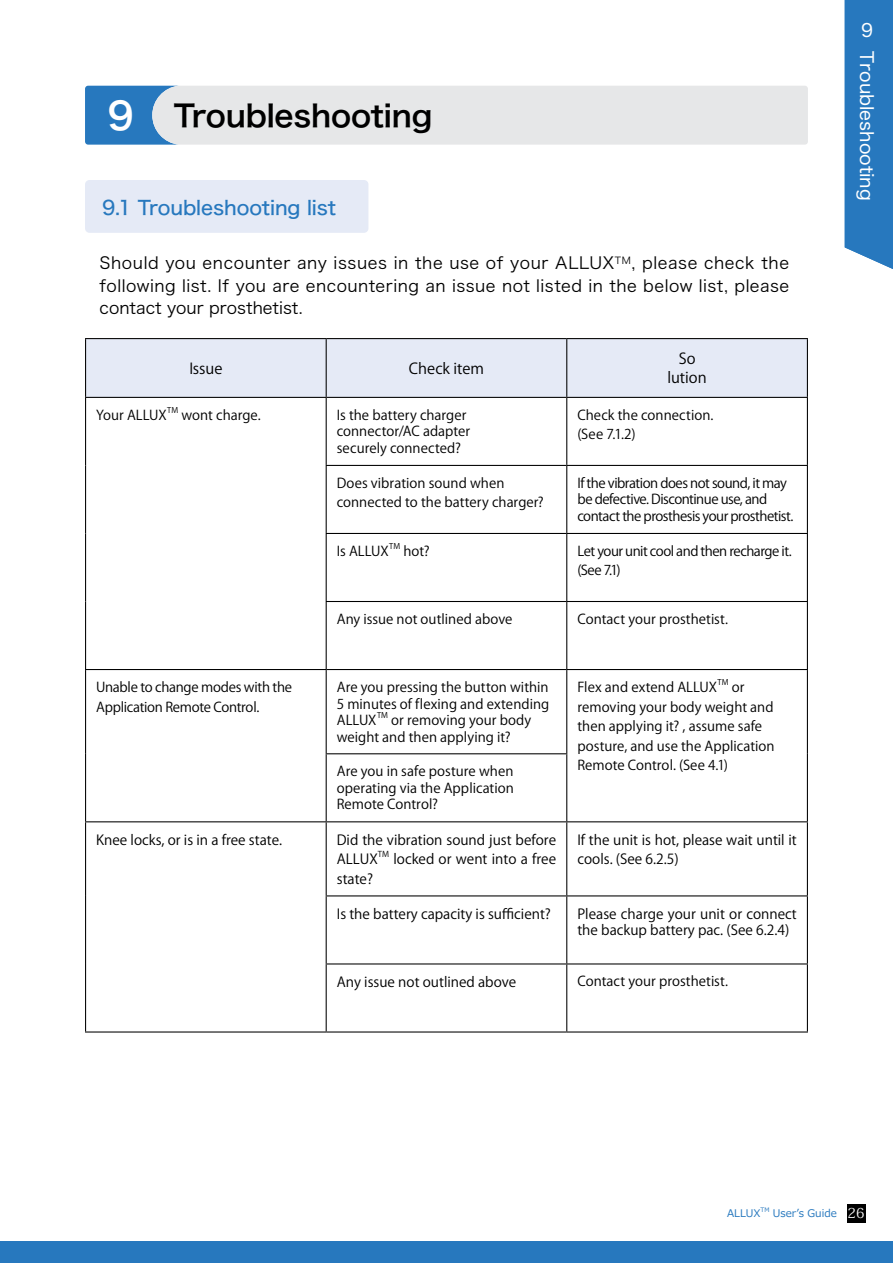
<style>
.page{position:relative;width:893px;height:1263px;background:#fff}
.page>*{position:absolute;margin:0;border:0;box-sizing:border-box;transform-origin:0 0}
.t1{font:37.5px "Hira Kaku Pro W6";color:#fff}
.t2{font:30px "Hira Kaku Pro N W6";letter-spacing:-.01em;color:#000}
.t3{font:19.5px "Hira Kaku Std W5";letter-spacing:-.005em;color:#2778be}
.t4{font:18px "Hira Kaku Std W4";color:#fff}
.t5{font:16.5px/22.5px "Hira Kaku Pro N W3";letter-spacing:.02em;color:#000;text-align:justify}
.t6{font:15px/19.5px "Koz Go Pr 6 N";color:#000;text-align:center}
.t7{font:13.8px/19.5px "Koz Go Pr 6 N";color:#000}
.t8{font:13.8px "Koz Min Pr 6 N";color:#fff}
.t9{font:13.5px/16.5px "Koz Go Pr 6 N";color:#000}
.t10{font:13.5px/16.5px "Koz Go Pr 6 N";letter-spacing:-.035em;color:#000}
.t11{font:13.5px/19.5px "Koz Go Pr 6 N";letter-spacing:-.02em;color:#000}
.t12{font:10.5px "Meiryo";color:#2778be}
.t13{font:8.1px "Koz Go Pr 6 N";color:#000}
.t14{font:7.8px "Koz Go Pr 6 N";letter-spacing:.015em;color:#000}
.t15{font:6.15px "Meiryo";color:#2778be}
</style>
<div class="page">
<div style="left:0;top:1242px;width:893px;height:21px;background:#2778be"></div>
<div style="left:845px;top:0;width:48px;height:269px;background:#2778be"></div>
<svg style="left:85px;top:86px;width:723px;height:59px;background:#d3dce3"></svg>
<div style="left:85px;top:180px;width:283px;height:53px;background:#e5eaf6;border-radius:4px"></div>
<div style="left:847px;top:1204px;width:18px;height:18px;background:#000"></div>
<div style="left:86px;top:339px;width:721px;height:58px;background:#e5eaf6"></div>
<hr style="left:85px;top:338px;width:241px;height:1px;background:#000">
<hr style="left:85px;top:339px;width:1px;height:58px;background:#000">
<hr style="left:326px;top:338px;width:241px;height:1px;background:#000">
<hr style="left:326px;top:339px;width:1px;height:58px;background:#000">
<hr style="left:567px;top:338px;width:241px;height:1px;background:#000">
<hr style="left:566px;top:339px;width:1px;height:58px;background:#000">
<hr style="left:807px;top:339px;width:1px;height:58px;background:#000">
<hr style="left:85px;top:397px;width:241px;height:1px;background:#000">
<hr style="left:85px;top:398px;width:1px;height:67px;background:#000">
<hr style="left:326px;top:397px;width:241px;height:1px;background:#000">
<hr style="left:326px;top:398px;width:1px;height:67px;background:#000">
<hr style="left:567px;top:397px;width:241px;height:1px;background:#000">
<hr style="left:566px;top:398px;width:1px;height:67px;background:#000">
<hr style="left:807px;top:398px;width:1px;height:67px;background:#000">
<hr style="left:85px;top:465px;width:1px;height:68px;background:#000">
<hr style="left:326px;top:465px;width:241px;height:1px;background:#000">
<hr style="left:326px;top:466px;width:1px;height:67px;background:#000">
<hr style="left:567px;top:465px;width:241px;height:1px;background:#000">
<hr style="left:566px;top:466px;width:1px;height:67px;background:#000">
<hr style="left:807px;top:466px;width:1px;height:67px;background:#000">
<hr style="left:85px;top:533px;width:1px;height:68px;background:#000">
<hr style="left:326px;top:533px;width:241px;height:1px;background:#000">
<hr style="left:326px;top:534px;width:1px;height:67px;background:#000">
<hr style="left:567px;top:533px;width:241px;height:1px;background:#000">
<hr style="left:566px;top:534px;width:1px;height:67px;background:#000">
<hr style="left:807px;top:534px;width:1px;height:67px;background:#000">
<hr style="left:85px;top:601px;width:1px;height:68px;background:#000">
<hr style="left:326px;top:601px;width:241px;height:1px;background:#000">
<hr style="left:326px;top:602px;width:1px;height:67px;background:#000">
<hr style="left:567px;top:601px;width:241px;height:1px;background:#000">
<hr style="left:566px;top:602px;width:1px;height:67px;background:#000">
<hr style="left:807px;top:602px;width:1px;height:67px;background:#000">
<hr style="left:85px;top:669px;width:241px;height:1px;background:#000">
<hr style="left:85px;top:670px;width:1px;height:84px;background:#000">
<hr style="left:326px;top:669px;width:241px;height:1px;background:#000">
<hr style="left:326px;top:670px;width:1px;height:83px;background:#000">
<hr style="left:567px;top:669px;width:241px;height:1px;background:#000">
<hr style="left:566px;top:670px;width:1px;height:83px;background:#000">
<hr style="left:807px;top:670px;width:1px;height:84px;background:#000">
<hr style="left:85px;top:754px;width:1px;height:67px;background:#000">
<hr style="left:326px;top:753px;width:241px;height:1px;background:#000">
<hr style="left:326px;top:754px;width:1px;height:67px;background:#000">
<hr style="left:566px;top:754px;width:1px;height:67px;background:#000">
<hr style="left:807px;top:754px;width:1px;height:67px;background:#000">
<hr style="left:85px;top:821px;width:241px;height:1px;background:#000">
<hr style="left:85px;top:822px;width:1px;height:74px;background:#000">
<hr style="left:326px;top:821px;width:241px;height:1px;background:#000">
<hr style="left:326px;top:822px;width:1px;height:73px;background:#000">
<hr style="left:567px;top:821px;width:241px;height:1px;background:#000">
<hr style="left:566px;top:822px;width:1px;height:73px;background:#000">
<hr style="left:807px;top:822px;width:1px;height:73px;background:#000">
<hr style="left:85px;top:896px;width:1px;height:68px;background:#000">
<hr style="left:326px;top:895px;width:241px;height:1px;background:#000">
<hr style="left:326px;top:896px;width:1px;height:67px;background:#000">
<hr style="left:567px;top:895px;width:241px;height:1px;background:#000">
<hr style="left:566px;top:896px;width:1px;height:67px;background:#000">
<hr style="left:807px;top:896px;width:1px;height:67px;background:#000">
<hr style="left:85px;top:964px;width:1px;height:67px;background:#000">
<hr style="left:326px;top:963px;width:241px;height:1px;background:#000">
<hr style="left:326px;top:964px;width:1px;height:67px;background:#000">
<hr style="left:567px;top:963px;width:241px;height:1px;background:#000">
<hr style="left:566px;top:964px;width:1px;height:67px;background:#000">
<hr style="left:807px;top:964px;width:1px;height:67px;background:#000">
<hr style="left:85px;top:1031px;width:241px;height:1px;background:#000">
<hr style="left:326px;top:1031px;width:241px;height:1px;background:#000">
<hr style="left:567px;top:1031px;width:241px;height:1px;background:#000">
<h1 class="t1" style="left:107px;top:82px;width:28px">9</h1>
<h2 class="t2" style="left:174px;top:88px;width:260px">Troubleshooting</h2>
<h3 class="t3" style="left:102px;top:193px;width:235px">9.1 Troubleshooting list</h3>
<p class="t5" style="left:100px;top:251px;width:691px">Should you encounter any issues in the use of your ALLUX<sup>TM</sup>, please check the following list. If you are encountering an issue not listed in the below list, please contact your prosthetist.</p>
<p class="t6" style="left:189px;top:359px;width:35px">Issue</p>
<p class="t6" style="left:409px;top:359px;width:77px">Check item</p>
<p class="t6" style="left:667px;top:349px;width:41px">So lution</p>
<p class="t9" style="left:96px;top:407px;width:72px">Your ALLUX</p>
<p class="t14" style="left:167px;top:406px;width:13px">TM</p>
<p class="t9" style="left:181px;top:407px;width:81px">wont charge.</p>
<p class="t9" style="left:337px;top:407px;width:135px">Is the battery charger connector/AC adapter securely connected?</p>
<p class="t9" style="left:577px;top:405px;width:138px;line-height:19.5px">Check the connection. (See 7.1.2)</p>
<p class="t9" style="left:337px;top:473px;width:208px;line-height:19.5px">Does vibration sound when connected to the battery charger?</p>
<p class="t10" style="left:577px;top:475px;width:218px">If the vibration does not sound, it may be defective. Discontinue use, and contact the prosthesis your prosthetist.</p>
<p class="t9" style="left:337px;top:543px;width:53px">Is ALLUX</p>
<p class="t14" style="left:389px;top:542px;width:13px">TM</p>
<p class="t9" style="left:403px;top:543px;width:28px">hot?</p>
<p class="t10" style="left:577px;top:541px;width:216px;line-height:19.5px">Let your unit cool and then recharge it. (See 7.1)</p>
<p class="t9" style="left:337px;top:611px;width:177px">Any issue not outlined above</p>
<p class="t9" style="left:577px;top:611px;width:152px">Contact your prosthetist.</p>
<p class="t11" style="left:96px;top:678px;width:197px">Unable to change modes with the<br>Application Remote Control.</p>
<p class="t9" style="left:337px;top:679px;width:214px;text-align:justify">Are you pressing the button within 5 minutes of flexing and extending ALLUX</p>
<p class="t14" style="left:377px;top:711px;width:13px">TM</p>
<p class="t9" style="left:337px;top:712px;width:196px;text-indent:54px">or removing your body weight and then applying it?</p>
<p class="t9" style="left:337px;top:763px;width:179px;text-align:justify">Are you in safe posture when operating via the Application Remote Control?</p>
<p class="t7" style="left:96px;top:830px;width:187px">Knee locks, or is in a free state.</p>
<p class="t7" style="left:337px;top:830px;width:221px">Did the vibration sound just before<br>ALLUX</p>
<p class="t13" style="left:378px;top:850px;width:13px">TM</p>
<p class="t7" style="left:393px;top:850px;width:164px">locked or went into a free</p>
<p class="t7" style="left:337px;top:869px;width:38px">state?</p>
<p class="t9" style="left:577px;top:679px;width:141px">Flex and extend ALLUX</p>
<p class="t14" style="left:718px;top:678px;width:13px">TM</p>
<p class="t9" style="left:577px;top:678px;width:199px;line-height:19.5px;text-indent:154px">or removing your body weight and then applying it? , assume safe posture, and use the Application<br>Remote Control. (See 4.1)</p>
<p class="t7" style="left:577px;top:830px;width:221px">If the unit is hot, please wait until it cools. (See 6.2.5)</p>
<p class="t7" style="left:337px;top:904px;width:216px">Is the battery capacity is sufficient?</p>
<p class="t7" style="left:577px;top:906px;width:221px;line-height:16.5px">Please charge your unit or connect the backup battery pac. (See 6.2.4)</p>
<p class="t7" style="left:337px;top:972px;width:181px">Any issue not outlined above</p>
<p class="t9" style="left:577px;top:973px;width:152px">Contact your prosthetist.</p>
<h3 class="t4" style="left:861px;top:17px;width:14px">9</h3>
<h3 class="t4" style="left:881px;top:51px;width:151px;rotate:90deg">Troubleshooting</h3>
<p class="t15" style="left:760px;top:1206px;width:10px">TM</p>
<p class="t12" style="left:773px;top:1206px;width:65px">User’s Guide</p>
<p class="t12" style="left:727px;top:1206px;width:35px">ALLUX</p>
<p class="t8" style="left:847px;top:1206px;width:18px">26</p>
</div>
